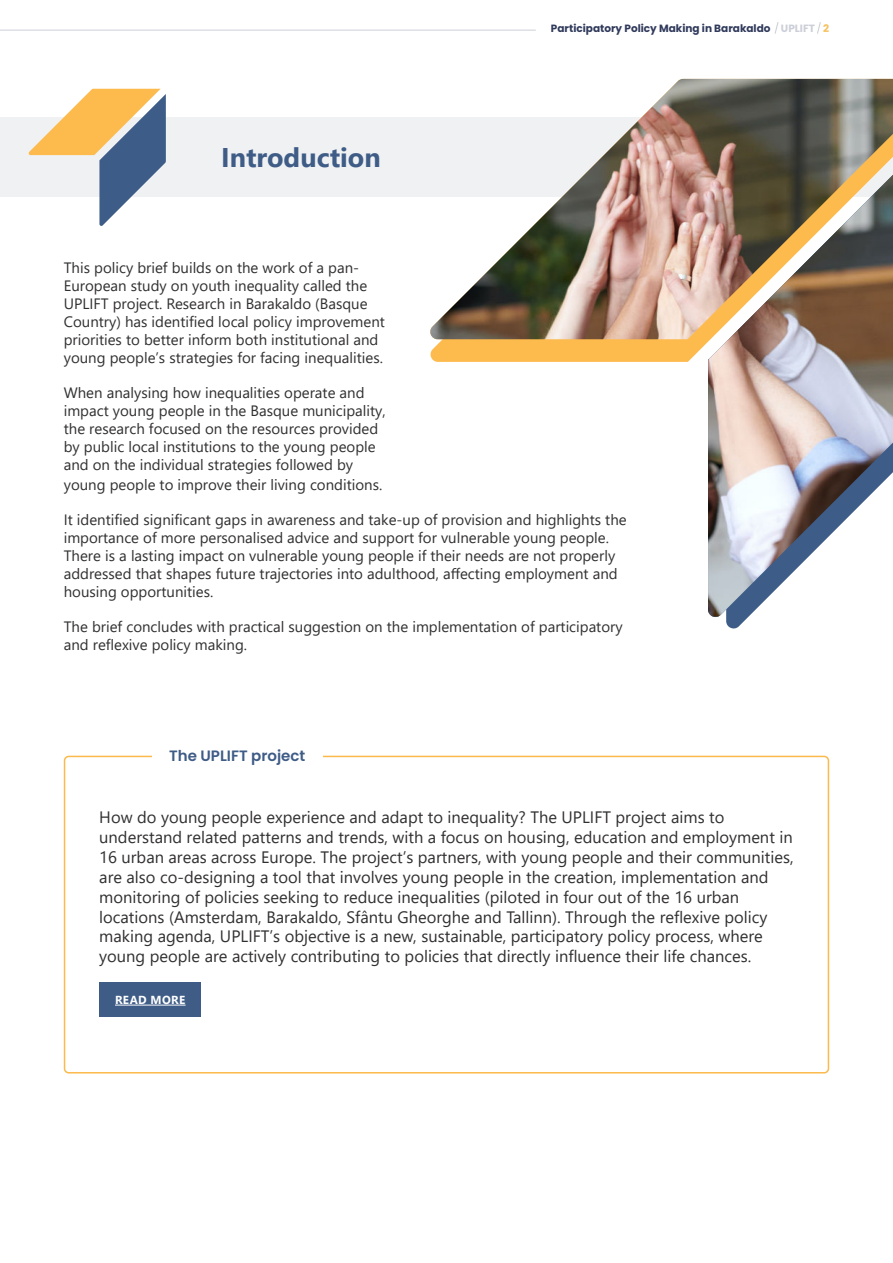
<style>
.page{position:relative;width:893px;height:1263px;background:#fff}
.page>*{position:absolute;margin:0;border:0;box-sizing:border-box;transform-origin:0 0}
.t1{font:700 27px "Segoe UI";color:#3e5c86}
.t2{font:16.5px/19.8px "Segoe UI";color:#312f30}
.t3{font:15px/18px "Segoe UI";color:#312f30}
.t4{font:600 15px "Poppins";color:#3e5c86}
.t5{font:700 11.55px "Segoe UI";letter-spacing:.035em;color:#fff}
.t6{font:700 10.5px "Poppins";color:#303a5b}
.s1{font-weight:100}
.s2{color:#cccfd8}
.s3{color:#f6c15e}
</style>
<div class="page">
<hr style="left:0;top:30px;width:536px;height:1px;background:#cccfd8">
<div style="left:0;top:118px;width:893px;height:79px;background:#f0f1f3"></div>
<svg style="left:28px;top:89px;width:138px;height:137px"></svg>
<div style="left:99px;top:982px;width:102px;height:35px;background:#3e5c86"></div>
<hr style="left:115px;top:1005px;width:71px;height:1px;background:#fff">
<div style="left:64px;top:756px;width:765px;height:317px;border:2px solid #fcb94c;border-radius:4px"></div>
<div style="left:152px;top:743px;width:170px;height:25px;background:#fff"></div>
<svg style="left:430px;top:339px;width:278px;height:23px;background:#fcbd56"></svg>
<img style="left:429px;top:79px;width:464px;height:260px">
<svg style="left:708px;top:99px;width:185px;height:520px;background:#6c6758"></svg>
<img style="left:708px;top:175px;width:185px;height:442px">
<h1 class="t1" style="left:221px;top:147px;width:161px">Introduction</h1>
<p class="t3" style="left:64px;top:260px;width:323px">This policy brief builds on the work of a pan-European study on youth inequality called the UPLIFT project. Research in Barakaldo (Basque Country) has identified local policy improvement priorities to better inform both institutional and young people’s strategies for facing inequalities.</p>
<p class="t3" style="left:64px;top:385px;width:323px">When analysing how inequalities operate and impact young people in the Basque municipality, the research focused on the resources provided by public local institutions to the young people and on the individual strategies followed by</p>
<p class="t6" style="left:551px;top:24px;width:280px">Participatory Policy Making in Barakaldo <span class="s1">/</span> <span class="s2">UPLIFT</span> <span class="s1">/</span> <span class="s3">2</span></p>
<p class="t3" style="left:64px;top:474px;width:320px">young people to improve their living conditions.</p>
<p class="t3" style="left:64px;top:509px;width:564px">It identified significant gaps in awareness and take-up of provision and highlights the importance of more personalised advice and support for vulnerable young people.<br>There is a lasting impact on vulnerable young people if their needs are not properly addressed that shapes future trajectories into adulthood, affecting employment and housing opportunities.</p>
<p class="t3" style="left:64px;top:616px;width:560px">The brief concludes with practical suggestion on the implementation of participatory and reflexive policy making.</p>
<p class="t4" style="left:169px;top:749px;width:138px">The UPLIFT project</p>
<p class="t2" style="left:99px;top:806px;width:696px">How do young people experience and adapt to inequality? The UPLIFT project aims to understand related patterns and trends, with a focus on housing, education and employment in 16 urban areas across Europe. The project’s partners, with young people and their communities, are also co-designing a tool that involves young people in the creation, implementation and monitoring of policies seeking to reduce inequalities (piloted in four out of the 16 urban locations (Amsterdam, Barakaldo, Sfântu Gheorghe and Tallinn). Through the reflexive policy making agenda, UPLIFT’s objective is a new, sustainable, participatory policy process, where young people are actively contributing to policies that directly influence their life chances.</p>
<p class="t5" style="left:115px;top:995px;width:72px">READ MORE</p>
</div>
